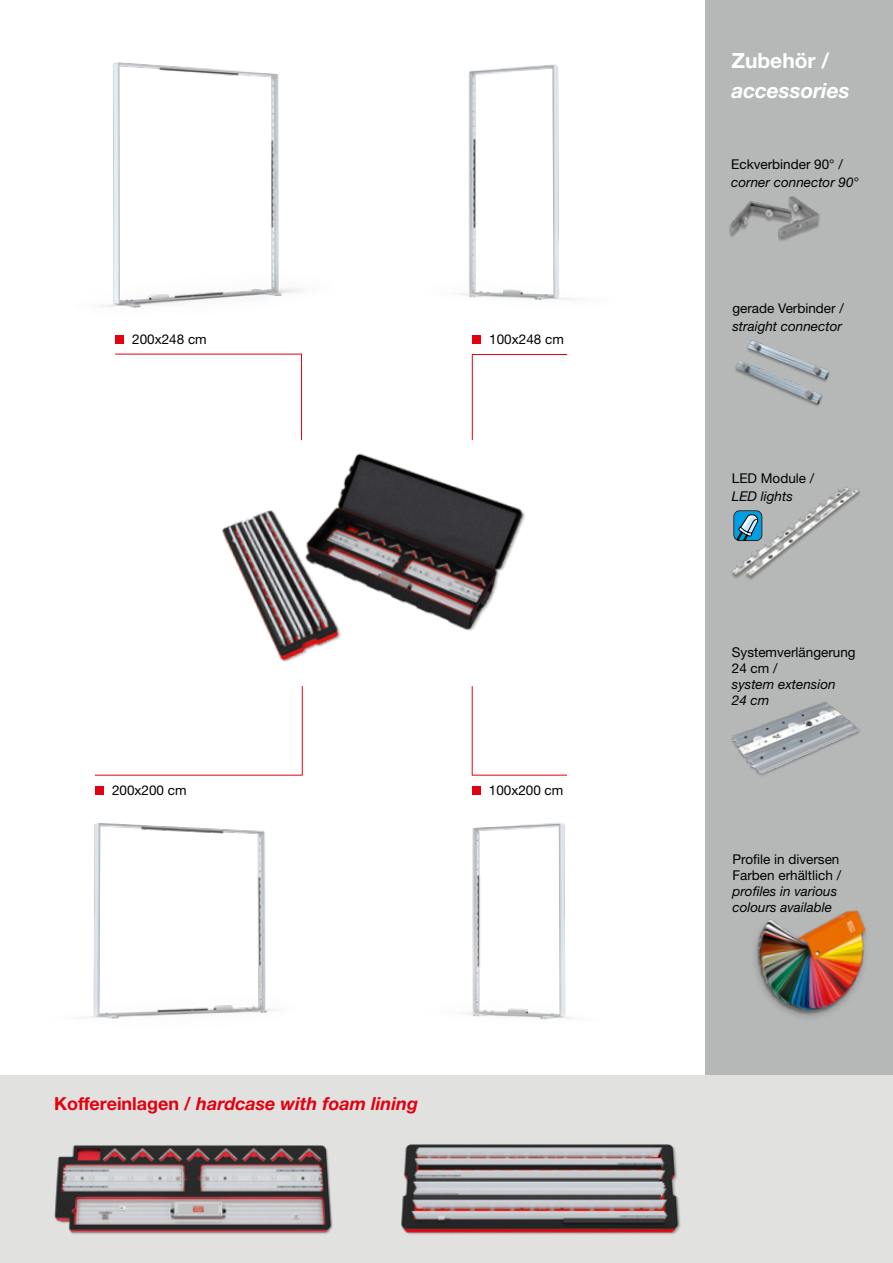
<style>
.page{position:relative;width:893px;height:1263px;background:#fff}
.page>*{position:absolute;margin:0;border:0;box-sizing:border-box;transform-origin:0 0}
.t1{font:italic 700 21px "Helvetica Neue LT Std";color:#fff}
.t2{font:700 21px "Helvetica Neue LT Std";color:#fff}
.t3{font:italic 700 18px "Helvetica Neue LT Std";color:#e3000f}
.t4{font:13.5px/16.2px "Helvetica Neue LT Std";color:#000}
.t5{font:italic 13.5px/16.2px "Helvetica Neue LT Std";color:#000}
.s1{font-style:normal}
</style>
<div class="page">
<div style="left:706px;top:0;width:187px;height:1263px;background:#b6b7b7"></div>
<div style="left:0;top:1076px;width:893px;height:187px;background:#e1e1e0"></div>
<img style="left:461px;top:32px;width:245px;height:383px">
<img style="left:0;top:774px;width:218px;height:302px">
<img style="left:218px;top:666px;width:489px;height:410px">
<img style="left:103px;top:62px;width:200px;height:306px">
<img style="left:755px;top:910px;width:111px;height:107px">
<img style="left:705px;top:461px;width:155px;height:129px">
<svg style="left:733px;top:510px;width:29px;height:31px"></svg>
<img style="left:729px;top:196px;width:91px;height:45px">
<div style="left:115px;top:335px;width:9px;height:9px;background:#e3000f"></div>
<div style="left:472px;top:335px;width:9px;height:9px;background:#e3000f"></div>
<div style="left:95px;top:787px;width:9px;height:8px;background:#e3000f"></div>
<div style="left:472px;top:787px;width:8px;height:8px;background:#e3000f"></div>
<img style="left:218px;top:368px;width:348px;height:403px">
<hr style="left:115px;top:354px;width:187px;height:1px;background:#e3000f">
<hr style="left:301px;top:354px;width:1px;height:86px;background:#e3000f">
<hr style="left:472px;top:354px;width:95px;height:1px;background:#e3000f">
<hr style="left:472px;top:354px;width:1px;height:86px;background:#e3000f">
<hr style="left:472px;top:775px;width:95px;height:1px;background:#e3000f">
<hr style="left:472px;top:686px;width:1px;height:89px;background:#e3000f">
<hr style="left:95px;top:775px;width:207px;height:1px;background:#e3000f">
<hr style="left:302px;top:686px;width:1px;height:89px;background:#e3000f">
<img style="left:735px;top:340px;width:95px;height:67px">
<img style="left:401px;top:1144px;width:280px;height:91px">
<img style="left:54px;top:1145px;width:279px;height:89px">
<img style="left:731px;top:701px;width:130px;height:75px">
<p class="t4" style="left:132px;top:331px;width:76px">200x248 cm</p>
<p class="t4" style="left:489px;top:331px;width:76px">100x248 cm</p>
<p class="t4" style="left:112px;top:782px;width:76px">200x200 cm</p>
<p class="t4" style="left:489px;top:782px;width:76px">100x200 cm</p>
<h2 class="t3" style="left:54px;top:1092px;width:365px"><span class="s1">Koffereinlagen /</span> hardcase with foam lining</h2>
<h1 class="t2" style="left:731px;top:48px;width:100px">Zubehör /</h1>
<h1 class="t1" style="left:731px;top:78px;width:120px">accessories</h1>
<p class="t4" style="left:731px;top:156px;width:113px">Eckverbinder 90° /</p>
<p class="t5" style="left:731px;top:174px;width:129px">corner connector 90°</p>
<p class="t4" style="left:732px;top:300px;width:113px">gerade Verbinder /</p>
<p class="t5" style="left:732px;top:318px;width:111px">straight connector</p>
<p class="t4" style="left:732px;top:470px;width:84px">LED Module /</p>
<p class="t5" style="left:732px;top:488px;width:63px">LED lights</p>
<p class="t4" style="left:732px;top:644px;width:125px">Systemverlängerung<br>24 cm /</p>
<p class="t5" style="left:732px;top:676px;width:105px">system extension<br>24 cm</p>
<p class="t4" style="left:732px;top:850px;width:110px">Profile in diversen<br>Farben erhältlich /</p>
<p class="t5" style="left:732px;top:883px;width:106px">profiles in various colours available</p>
</div>
